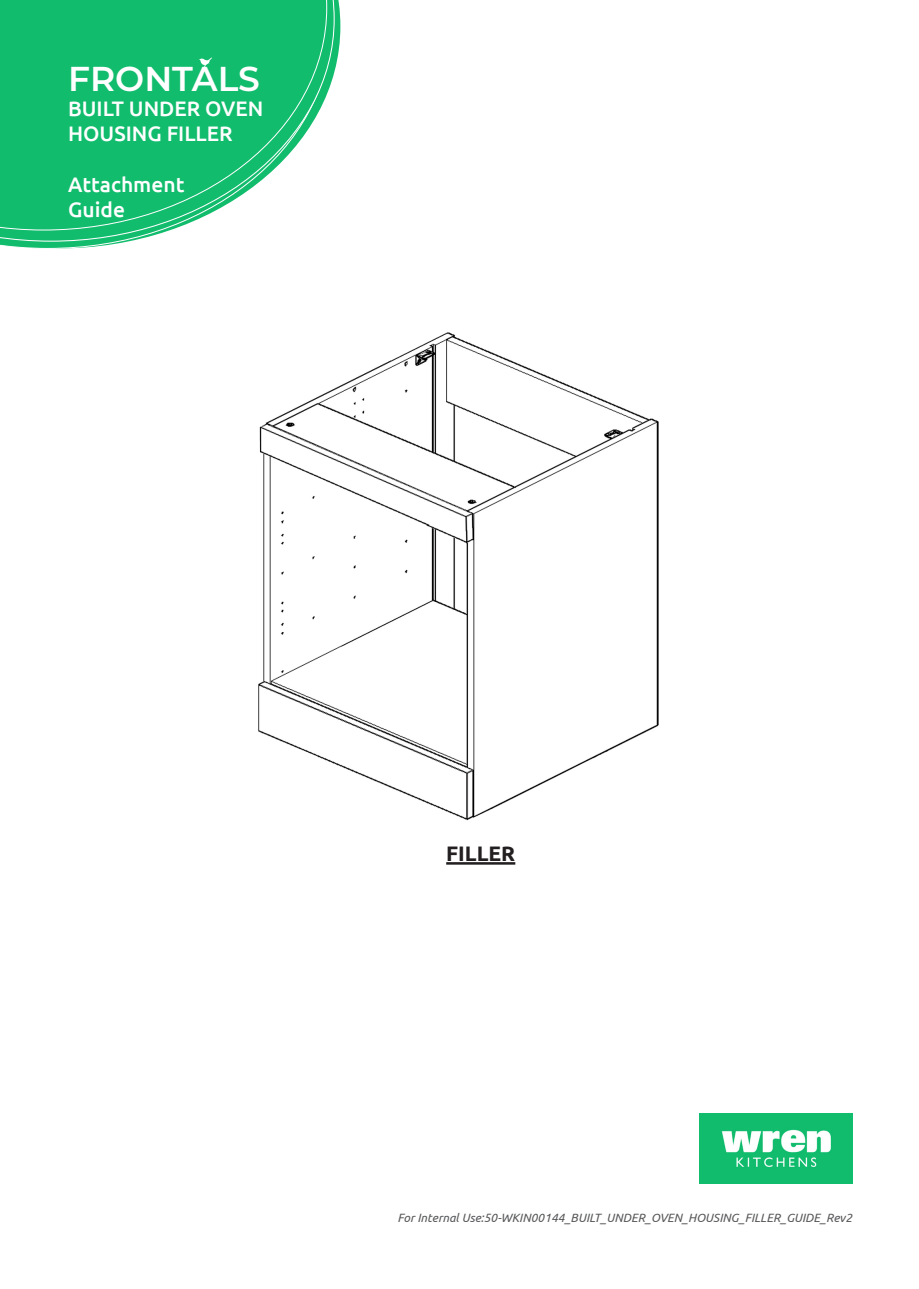
<style>
.page{position:relative;width:919px;height:1289px;background:#fff}
.page>*{position:absolute;margin:0;border:0;box-sizing:border-box;transform-origin:0 0}
.t1{font:600 34.5px "Montserrat";color:#fff}
.t2{font:500 21px/25.2px "Ubuntu";color:#fff}
.t3{font:700 21px "Ubuntu";color:#231f20}
.t4{font:italic 12px "Ubuntu";color:#57585a}
</style>
<div class="page">
<svg style="left:0;top:242px;width:125px;height:6px"></svg>
<svg style="left:0;top:0;width:334px;height:242px"></svg>
<svg style="left:0;top:0;width:327px;height:230px;background:#2cc37d"></svg>
<img style="left:699px;top:1113px;width:153px;height:70px">
<svg style="left:199px;top:57px;width:13px;height:11px"></svg>
<img style="left:258px;top:332px;width:401px;height:533px">
<hr style="left:446px;top:862px;width:69px;height:2px;background:#231f20">
<h1 class="t1" style="left:68px;top:54px;width:193px">FRONTALS</h1>
<h2 class="t2" style="left:68px;top:95px;width:197px">BUILT UNDER OVEN<br>HOUSING FILLER</h2>
<h2 class="t2" style="left:68px;top:171px;width:118px">Attachment<br>Guide</h2>
<p class="t3" style="left:446px;top:840px;width:71px">FILLER</p>
<p class="t4" style="left:397px;top:1210px;width:456px">For Internal Use:50-WKIN00144_BUILT_UNDER_OVEN_HOUSING_FILLER_GUIDE_Rev2</p>
</div>
